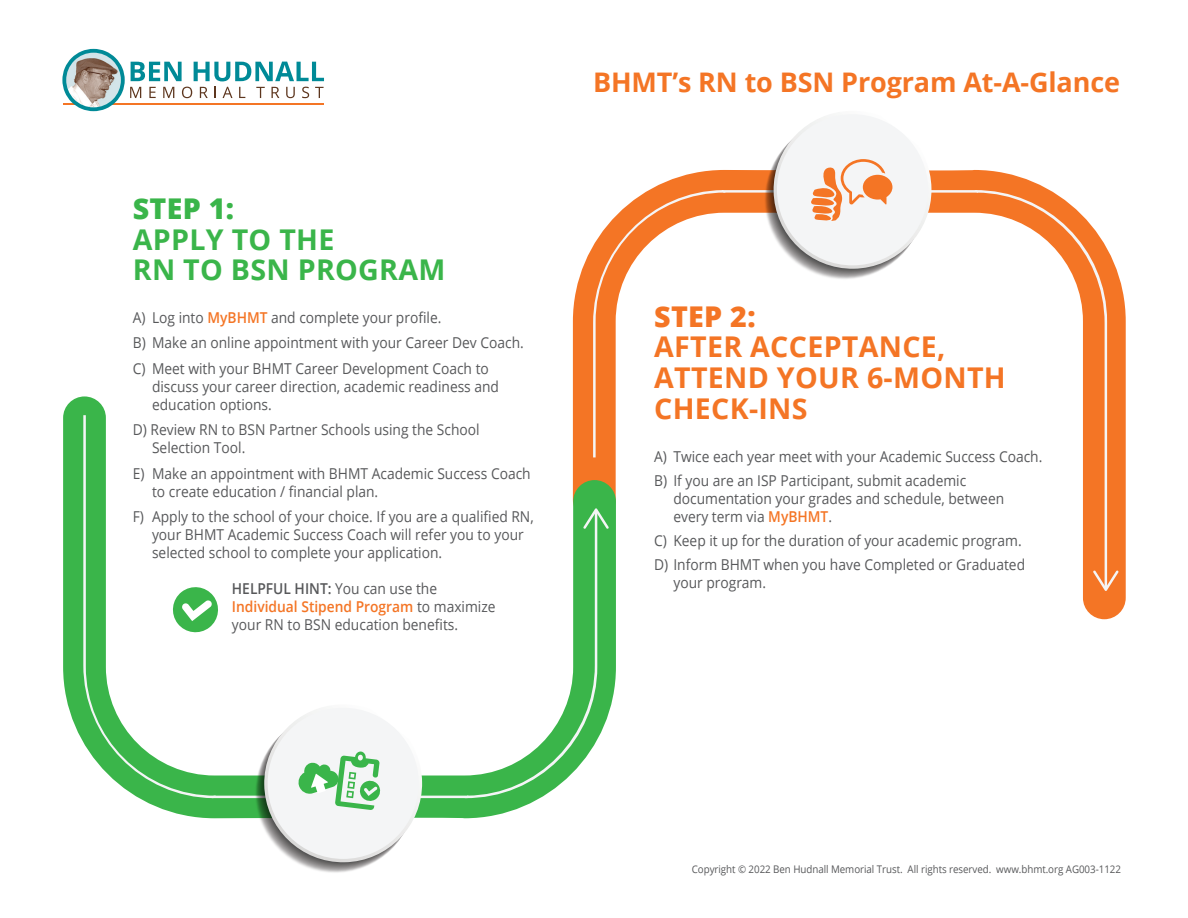
<style>
.page{position:relative;width:1188px;height:918px;background:#fff}
.page>*{position:absolute;margin:0;border:0;box-sizing:border-box;transform-origin:0 0}
.t1{font:700 28.65px/30.6px "Open Sans";letter-spacing:.01em;color:#f47525}
.t2{font:700 28.65px/30.6px "Open Sans";letter-spacing:.01em;color:#3ab54a}
.t3{font:800 28.65px "Open Sans";color:#3ab54a}
.t4{font:800 28.65px "Open Sans";color:#f47525}
.t5{font:700 27px "Open Sans";letter-spacing:-.005em;color:#f47525}
.t6{font:15px/18px "Open Sans";color:#57585a;scale:.92 1}
.t7{font:10.5px "Open Sans";letter-spacing:-.005em;color:#57585a;scale:.93 1}
.s1{font-weight:600;color:#f47525}
.s2{font-weight:600}
</style>
<div class="page">
<svg style="left:573px;top:170px;width:553px;height:449px"></svg>
<svg style="left:974px;top:189px;width:133px;height:399px"></svg>
<svg style="left:1093px;top:570px;width:26px;height:21px"></svg>
<svg style="left:62px;top:49px;width:262px;height:62px"></svg>
<svg style="left:63px;top:396px;width:553px;height:416px"></svg>
<svg style="left:83px;top:415px;width:133px;height:383px"></svg>
<svg style="left:593px;top:115px;width:385px;height:342px"></svg>
<svg style="left:170px;top:508px;width:439px;height:365px"></svg>
<h1 class="t3" style="left:133px;top:187px;width:103px">STEP 1:</h1>
<h1 class="t2" style="left:133px;top:223px;width:314px">APPLY TO THE<br>RN TO BSN PROGRAM</h1>
<p class="t6" style="left:133px;top:304px;width:427px;line-height:25.5px">A) Log into <span class="s1">MyBHMT</span> and complete your profile.<br>B) Make an online appointment with your Career Dev Coach.<br>C) Meet with your BHMT Career Development Coach to</p>
<p class="t6" style="left:152px;top:377px;width:379px">discuss your career direction, academic readiness and education options.</p>
<p class="t6" style="left:152px;top:421px;width:358px;text-indent:-19px">D) Review RN to BSN Partner Schools using the School<br>Selection Tool.</p>
<p class="t6" style="left:152px;top:464px;width:413px;text-indent:-19px">E) Make an appointment with BHMT Academic Success Coach to create education / financial plan.</p>
<p class="t6" style="left:152px;top:508px;width:416px;text-indent:-19px">F) Apply to the school of your choice. If you are a qualified RN, your BHMT Academic Success Coach will refer you to your selected school to complete your application.</p>
<p class="t6" style="left:232px;top:580px;width:288px"><span class="s2">HELPFUL HINT:</span> You can use the<br><span class="s1">Individual Stipend Program</span> to maximize your RN to BSN education benefits.</p>
<h2 class="t5" style="left:593px;top:63px;width:529px">BHMT’s RN to BSN Program At-A-Glance</h2>
<h1 class="t4" style="left:654px;top:295px;width:103px">STEP 2:</h1>
<h1 class="t1" style="left:654px;top:331px;width:353px">AFTER ACCEPTANCE,<br>ATTEND YOUR 6-MONTH<br>CHECK-INS</h1>
<p class="t6" style="left:654px;top:444px;width:424px;line-height:24px">A) Twice each year meet with your Academic Success Coach.<br>B) If you are an ISP Participant, submit academic</p>
<p class="t6" style="left:673px;top:489px;width:361px">documentation your grades and schedule, between every term via <span class="s1">MyBHMT</span>.</p>
<p class="t6" style="left:654px;top:528px;width:405px;line-height:24px">C) Keep it up for the duration of your academic program.<br>D) Inform BHMT when you have Completed or Graduated</p>
<p class="t6" style="left:673px;top:573px;width:102px">your program.</p>
<p class="t7" style="left:692px;top:862px;width:463px">Copyright © 2022 Ben Hudnall Memorial Trust. All rights reserved. www.bhmt.org AG003-1122</p>
</div>
